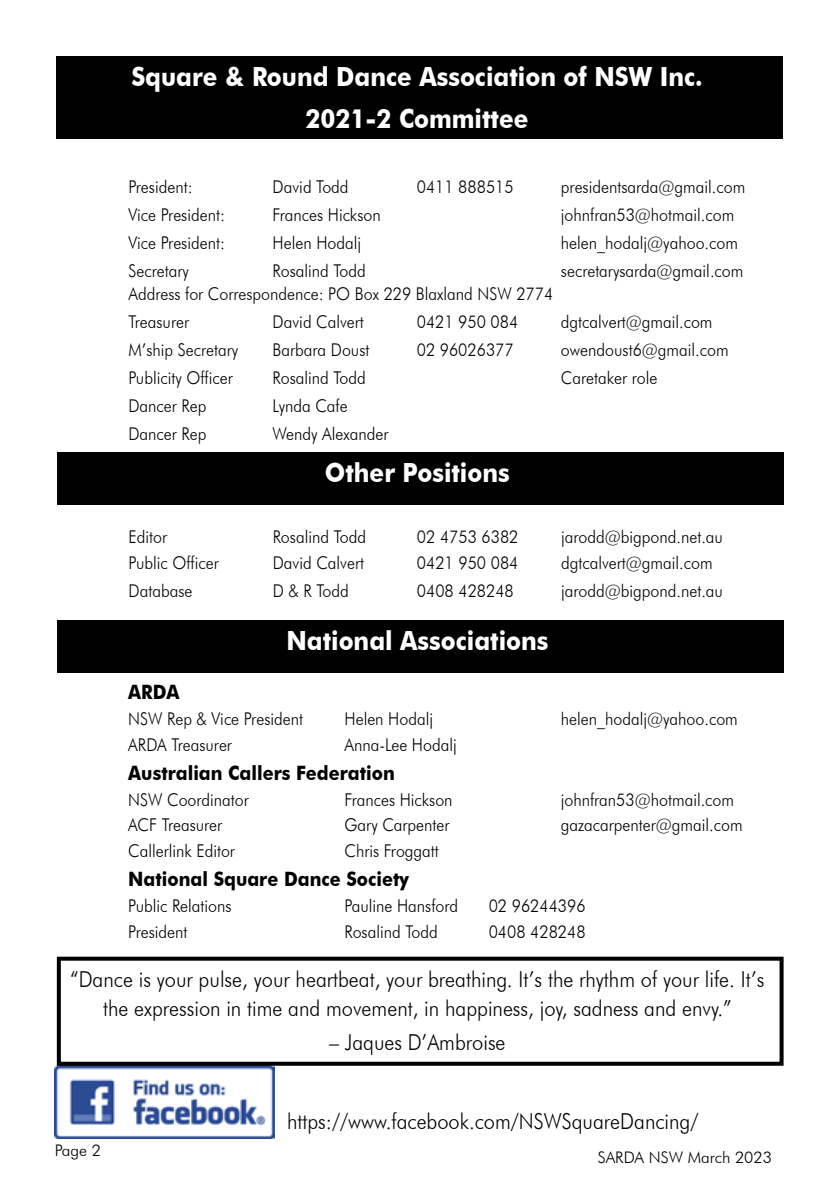
<style>
.page{position:relative;width:840px;height:1191px;background:#fff}
.page>*{position:absolute;margin:0;border:0;box-sizing:border-box;transform-origin:0 0}
.t1{font:700 26.4px/41.2px "Futura BT";color:#fff;text-align:center;scale:.91 1}
.t2{font:300 22px/28.8px "Futura BT";color:#000;text-align:center;scale:.91 1}
.t3{font:700 19.8px "Futura BT";color:#000;scale:.91 1}
.t4{font:300 17.6px/28.2px "Futura BT";color:#000;scale:.91 1}
.t5{font:300 16px "Futura BT";color:#000}
</style>
<div class="page">
<div style="left:56px;top:57px;width:726px;height:82px;background:#000"></div>
<div style="left:57px;top:452px;width:726px;height:52px;background:#000"></div>
<img style="left:55px;top:1065px;width:219px;height:73px">
<div style="left:57px;top:620px;width:726px;height:53px;background:#000"></div>
<div style="left:57px;top:956px;width:726px;height:109px;border:4px solid #000"></div>
<h1 class="t1" style="left:131px;top:56px;width:629px">Square &amp; Round Dance Association of NSW Inc.<br>2021-2 Committee</h1>
<p class="t4" style="left:128px;top:172px;width:72px">President:</p>
<p class="t4" style="left:272px;top:172px;width:85px">David Todd</p>
<p class="t4" style="left:416px;top:172px;width:108px">0411 888515</p>
<p class="t4" style="left:560px;top:172px;width:204px">presidentsarda@gmail.com</p>
<p class="t4" style="left:128px;top:200px;width:107px">Vice President:</p>
<p class="t4" style="left:272px;top:200px;width:120px">Frances Hickson</p>
<p class="t4" style="left:560px;top:200px;width:192px">johnfran53@hotmail.com</p>
<p class="t4" style="left:128px;top:228px;width:107px">Vice President:</p>
<p class="t4" style="left:272px;top:228px;width:99px">Helen Hodalj</p>
<p class="t4" style="left:560px;top:228px;width:196px">helen_hodalj@yahoo.com</p>
<p class="t4" style="left:128px;top:257px;width:68px">Secretary</p>
<p class="t4" style="left:272px;top:257px;width:104px">Rosalind Todd</p>
<p class="t4" style="left:560px;top:257px;width:202px">secretarysarda@gmail.com</p>
<p class="t4" style="left:128px;top:279px;width:468px">Address for Correspondence: PO Box 229 Blaxland NSW 2774<br>Treasurer</p>
<p class="t4" style="left:272px;top:307px;width:102px">David Calvert</p>
<p class="t4" style="left:416px;top:307px;width:113px">0421 950 084</p>
<p class="t4" style="left:560px;top:307px;width:168px">dgtcalvert@gmail.com</p>
<p class="t4" style="left:128px;top:335px;width:122px">M’ship Secretary</p>
<p class="t4" style="left:272px;top:335px;width:108px">Barbara Doust</p>
<p class="t4" style="left:416px;top:335px;width:108px">02 96026377</p>
<p class="t4" style="left:560px;top:335px;width:186px">owendoust6@gmail.com</p>
<p class="t4" style="left:128px;top:364px;width:116px">Publicity Officer</p>
<p class="t4" style="left:272px;top:364px;width:104px">Rosalind Todd</p>
<p class="t4" style="left:560px;top:364px;width:107px">Caretaker role</p>
<p class="t4" style="left:128px;top:392px;width:87px">Dancer Rep</p>
<p class="t4" style="left:272px;top:392px;width:84px">Lynda Cafe</p>
<p class="t4" style="left:128px;top:420px;width:87px">Dancer Rep</p>
<p class="t4" style="left:272px;top:420px;width:129px">Wendy Alexander</p>
<h1 class="t1" style="left:325px;top:451px;width:204px">Other Positions</h1>
<p class="t4" style="left:129px;top:522px;width:44px">Editor</p>
<p class="t4" style="left:273px;top:522px;width:104px">Rosalind Todd</p>
<p class="t4" style="left:417px;top:522px;width:113px">02 4753 6382</p>
<p class="t4" style="left:561px;top:522px;width:179px">jarodd@bigpond.net.au</p>
<p class="t4" style="left:129px;top:548px;width:100px">Public Officer</p>
<p class="t4" style="left:273px;top:548px;width:102px">David Calvert</p>
<p class="t4" style="left:417px;top:548px;width:113px">0421 950 084</p>
<p class="t4" style="left:561px;top:548px;width:168px">dgtcalvert@gmail.com</p>
<p class="t4" style="left:129px;top:577px;width:72px">Database</p>
<p class="t4" style="left:273px;top:577px;width:85px">D &amp; R Todd</p>
<p class="t4" style="left:417px;top:577px;width:108px">0408 428248</p>
<p class="t4" style="left:561px;top:577px;width:179px">jarodd@bigpond.net.au</p>
<h1 class="t1" style="left:286px;top:619px;width:289px">National Associations</h1>
<p class="t3" style="left:128px;top:680px;width:58px">ARDA</p>
<p class="t4" style="left:128px;top:704px;width:193px">NSW Rep &amp; Vice President</p>
<p class="t4" style="left:344px;top:704px;width:99px">Helen Hodalj</p>
<p class="t4" style="left:560px;top:704px;width:196px">helen_hodalj@yahoo.com</p>
<p class="t4" style="left:128px;top:730px;width:115px">ARDA Treasurer</p>
<p class="t4" style="left:344px;top:730px;width:125px">Anna-Lee Hodalj</p>
<p class="t3" style="left:128px;top:760px;width:294px">Australian Callers Federation</p>
<p class="t4" style="left:128px;top:785px;width:134px">NSW Coordinator</p>
<p class="t4" style="left:344px;top:785px;width:120px">Frances Hickson</p>
<p class="t4" style="left:560px;top:785px;width:192px">johnfran53@hotmail.com</p>
<p class="t4" style="left:128px;top:811px;width:105px">ACF Treasurer</p>
<p class="t4" style="left:344px;top:811px;width:117px">Gary Carpenter</p>
<p class="t4" style="left:560px;top:811px;width:201px">gazacarpenter@gmail.com</p>
<p class="t4" style="left:128px;top:837px;width:119px">Callerlink Editor</p>
<p class="t4" style="left:344px;top:837px;width:105px">Chris Froggatt</p>
<p class="t3" style="left:128px;top:866px;width:310px">National Square Dance Society</p>
<p class="t4" style="left:128px;top:891px;width:115px">Public Relations</p>
<p class="t4" style="left:344px;top:891px;width:126px">Pauline Hansford</p>
<p class="t4" style="left:488px;top:891px;width:108px">02 96244396</p>
<p class="t4" style="left:128px;top:917px;width:66px">President</p>
<p class="t4" style="left:344px;top:917px;width:104px">Rosalind Todd</p>
<p class="t4" style="left:488px;top:917px;width:108px">0408 428248</p>
<p class="t2" style="left:70px;top:964px;width:764px">“Dance is your pulse, your heartbeat, your breathing. It’s the rhythm of your life. It’s the expression in time and movement, in happiness, joy, sadness and envy.”</p>
<p class="t2" style="left:329px;top:1028px;width:195px">– Jaques D’Ambroise</p>
<p class="t2" style="left:287px;top:1106px;width:453px">https://www.facebook.com/NSWSquareDancing/</p>
<p class="t5" style="left:55px;top:1140px;width:48px">Page 2</p>
<p class="t5" style="left:597px;top:1148px;width:176px">SARDA NSW March 2023</p>
</div>
